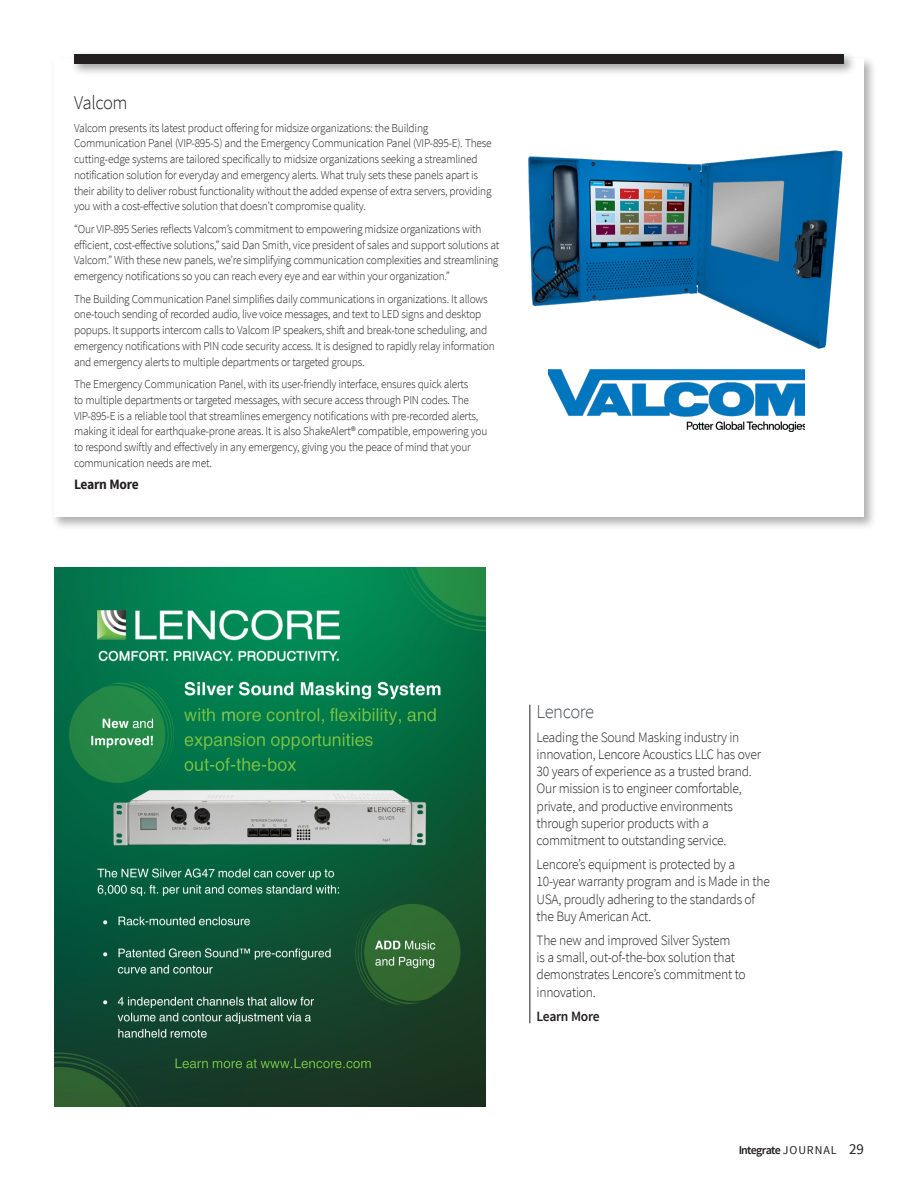
<style>
.page{position:relative;width:918px;height:1188px;background:#fff}
.page>*{position:absolute;margin:0;border:0;box-sizing:border-box;transform-origin:0 0}
.t1{font:300 19.5px "Source Sans Pro";letter-spacing:-.025em;color:#494e54;scale:.95 1}
.t2{font:300 19.5px "Source Sans Pro";letter-spacing:-.02em;color:#231f20;scale:.95 1}
.t3{font:300 14.25px/17.2px "Source Sans Pro";letter-spacing:-.02em;color:#231f20;scale:.95 1}
.t4{font:700 14.25px "Source Sans Pro";letter-spacing:-.02em;color:#231f20;scale:.95 1}
.t5{font:600 14.25px "Source Sans Pro";letter-spacing:-.02em;color:#231f20;scale:.95 1}
.t6{font:300 12px/15.8px "Source Sans Pro";letter-spacing:-.02em;color:#231f20;scale:.95 1}
.t7{font:600 12px "Source Sans Pro";letter-spacing:-.065em;color:#231f20}
.s1{font-weight:400}
.s2{font-weight:400;font-size:15px}
</style>
<div class="page">
<div style="left:51px;top:55px;width:826px;height:475px;background:#231f20;opacity:.35"></div>
<div style="left:54px;top:59px;width:810px;height:458px;background:#fff"></div>
<div style="left:71px;top:51px;width:786px;height:25px;background:#231f20;opacity:.45"></div>
<div style="left:74px;top:54px;width:770px;height:9px;background:#231f20"></div>
<img style="left:549px;top:370px;width:255px;height:61px">
<hr style="left:529px;top:705px;width:1px;height:318px;background:#231f20">
<img style="left:54px;top:567px;width:432px;height:540px">
<img style="left:528px;top:150px;width:315px;height:199px">
<p class="t2" style="left:74px;top:91px;width:58px">Valcom</p>
<p class="t6" style="left:74px;top:120px;width:441px">Valcom presents its latest product offering for midsize organizations: the Building Communication Panel (VIP-895-S) and the Emergency Communication Panel (VIP-895-E). These cutting-edge systems are tailored specifically to midsize organizations seeking a streamlined notification solution for everyday and emergency alerts. What truly sets these panels apart is their ability to deliver robust functionality without the added expense of extra servers, providing you with a cost-effective solution that doesn’t compromise quality.</p>
<p class="t6" style="left:74px;top:221px;width:449px">“Our VIP-895 Series reflects Valcom’s commitment to empowering midsize organizations with efficient, cost-effective solutions,” said Dan Smith, vice president of sales and support solutions at Valcom.” With these new panels, we’re simplifying communication complexities and streamlining emergency notifications so you can reach every eye and ear within your organization.”</p>
<p class="t6" style="left:74px;top:291px;width:444px">The Building Communication Panel simplifies daily communications in organizations. It allows one-touch sending of recorded audio, live voice messages, and text to LED signs and desktop popups. It supports intercom calls to Valcom IP speakers, shift and break-tone scheduling, and emergency notifications with PIN code security access. It is designed to rapidly relay information and emergency alerts to multiple departments or targeted groups.</p>
<p class="t6" style="left:74px;top:376px;width:437px">The Emergency Communication Panel, with its user-friendly interface, ensures quick alerts<br>to multiple departments or targeted messages, with secure access through PIN codes. The VIP-895-E is a reliable tool that streamlines emergency notifications with pre-recorded alerts, making it ideal for earthquake-prone areas. It is also ShakeAlert® compatible, empowering you to respond swiftly and effectively in any emergency, giving you the peace of mind that your communication needs are met.</p>
<p class="t4" style="left:74px;top:475px;width:70px">Learn More</p>
<p class="t1" style="left:537px;top:699px;width:62px">Lencore</p>
<p class="t3" style="left:537px;top:728px;width:238px">Leading the Sound Masking industry in innovation, Lencore Acoustics LLC has over 30 years of experience as a trusted brand.<br>Our mission is to engineer comfortable, private, and productive environments through superior products with a commitment to outstanding service.</p>
<p class="t3" style="left:537px;top:856px;width:247px">Lencore’s equipment is protected by a 10-year warranty program and is Made in the USA, proudly adhering to the standards of the Buy American Act.</p>
<p class="t3" style="left:537px;top:932px;width:222px">The new and improved Silver System<br>is a small, out-of-the-box solution that demonstrates Lencore’s commitment to innovation.</p>
<p class="t5" style="left:537px;top:1007px;width:68px">Learn More</p>
<p class="t7" style="left:739px;top:1143px;width:127px">Integrate <span class="s1">JOURNAL</span> <span class="s2">29</span></p>
</div>
